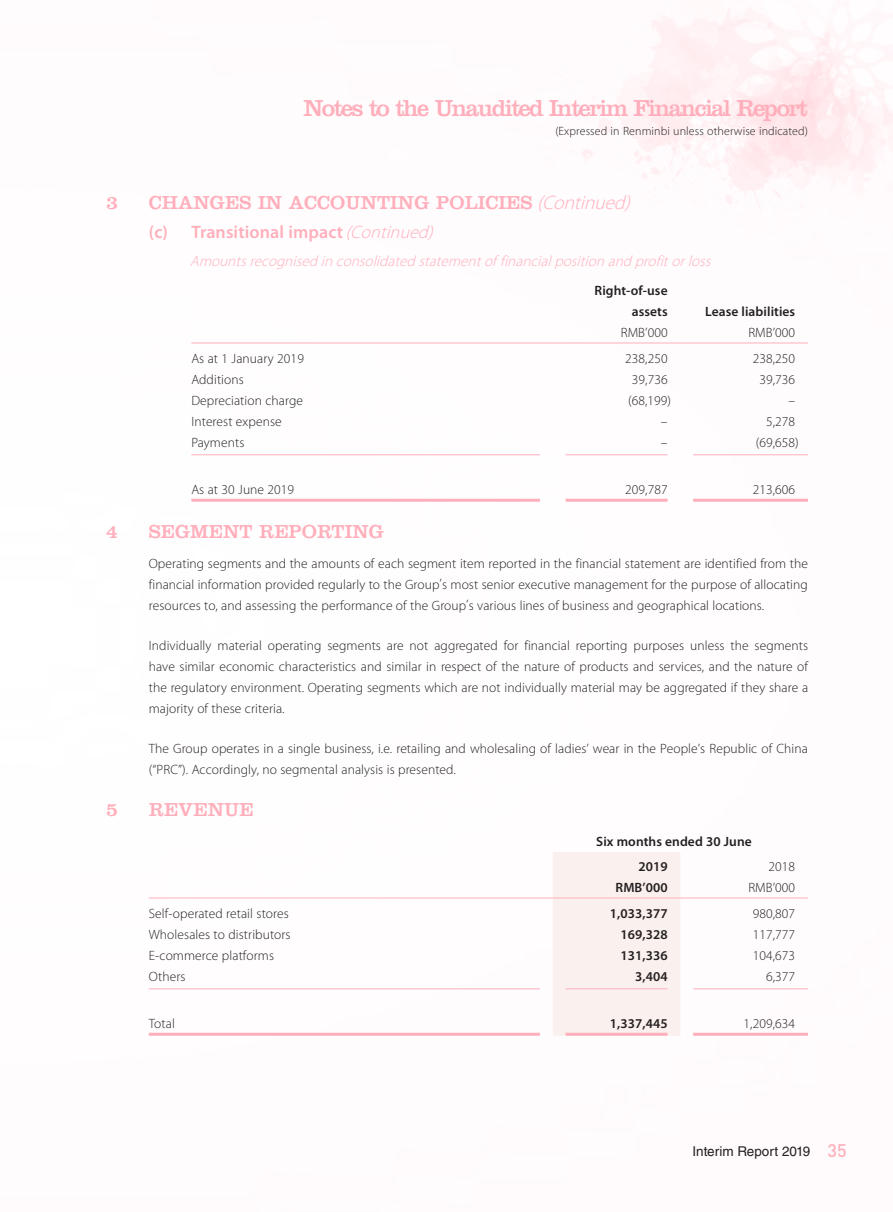
<style>
.page{position:relative;width:893px;height:1212px;background:#fff}
.page>*{position:absolute;margin:0;border:0;box-sizing:border-box;transform-origin:0 0}
.t1{font:24px "Clarendon LT Std";letter-spacing:-.07em;color:#ffafbb}
.t2{font:19.5px "Clarendon LT Std";letter-spacing:.005em;color:#ffafbb}
.t3{font:600 18px "Myriad Pro";letter-spacing:.005em;color:#ffafbb}
.t4{font:italic 300 15px "Myriad Pro";color:#ffafbb}
.t5{font:300 13.5px/21px "Myriad Pro";letter-spacing:.005em;color:#231f20;text-align:justify}
.t6{font:600 13.5px/21px "Myriad Pro";letter-spacing:.005em;color:#231f20;text-align:right}
.t7{font:13.5px "Helvetica LT Std";color:#231f20}
.t8{font:300 12px "Myriad Pro";letter-spacing:.01em;color:#231f20}
.s1{font-family:"Myriad Pro";font-weight:300;font-style:italic}
.s2{font-weight:300;font-style:italic}
.s3{font-family:"DIN";font-weight:500;font-size:18px;color:#ffafbb}
</style>
<div class="page">
<hr style="left:191px;top:343px;width:362px;height:1px;background:#ffafbb">
<hr style="left:553px;top:343px;width:127px;height:1px;background:#ffafbb">
<hr style="left:680px;top:343px;width:128px;height:1px;background:#ffafbb">
<hr style="left:191px;top:454px;width:349px;height:1px;background:#ffafbb">
<hr style="left:566px;top:454px;width:102px;height:1px;background:#ffafbb">
<hr style="left:693px;top:454px;width:115px;height:1px;background:#ffafbb">
<hr style="left:191px;top:499px;width:349px;height:3px;background:#ffafbb">
<hr style="left:566px;top:499px;width:102px;height:3px;background:#ffafbb">
<hr style="left:693px;top:499px;width:115px;height:3px;background:#ffafbb">
<div style="left:553px;top:852px;width:127px;height:184px;background:#faf0ed"></div>
<hr style="left:149px;top:897px;width:404px;height:1px;background:#ffafbb">
<hr style="left:553px;top:897px;width:127px;height:1px;background:#ffafbb">
<hr style="left:680px;top:897px;width:128px;height:1px;background:#ffafbb">
<hr style="left:149px;top:988px;width:391px;height:1px;background:#ffafbb">
<hr style="left:566px;top:988px;width:102px;height:1px;background:#ffafbb">
<hr style="left:693px;top:988px;width:115px;height:1px;background:#ffafbb">
<hr style="left:149px;top:1033px;width:391px;height:3px;background:#ffafbb">
<hr style="left:566px;top:1033px;width:102px;height:3px;background:#ffafbb">
<hr style="left:693px;top:1033px;width:115px;height:3px;background:#ffafbb">
<h1 class="t1" style="left:304px;top:94px;width:506px">Notes to the Unaudited Interim Financial Report</h1>
<p class="t8" style="left:555px;top:123px;width:254px">(Expressed in Renminbi unless otherwise indicated)</p>
<h2 class="t2" style="left:106px;top:191px;width:13px">3</h2>
<h2 class="t2" style="left:149px;top:191px;width:488px">CHANGES IN ACCOUNTING POLICIES <span class="s1">(Continued)</span></h2>
<h3 class="t3" style="left:149px;top:221px;width:291px">(c) Transitional impact <span class="s2">(Continued)</span></h3>
<p class="t4" style="left:190px;top:252px;width:527px">Amountsrecognisedinconsolidatedstatementof financialpositionandprofitorloss</p>
<p class="t6" style="left:594px;top:280px;width:75px">Right-of-use assets</p>
<p class="t6" style="left:705px;top:301px;width:92px">Lease liabilities</p>
<p class="t5" style="left:621px;top:322px;width:48px">RMB’000</p>
<p class="t5" style="left:748px;top:322px;width:48px">RMB’000</p>
<p class="t5" style="left:191px;top:348px;width:114px">As at 1 January 2019</p>
<p class="t5" style="left:625px;top:348px;width:44px">238,250</p>
<p class="t5" style="left:753px;top:348px;width:44px">238,250</p>
<p class="t5" style="left:191px;top:369px;width:54px">Additions</p>
<p class="t5" style="left:632px;top:369px;width:37px">39,736</p>
<p class="t5" style="left:759px;top:369px;width:37px">39,736</p>
<p class="t5" style="left:191px;top:390px;width:113px">Depreciation charge</p>
<p class="t5" style="left:628px;top:390px;width:45px">(68,199)</p>
<p class="t5" style="left:788px;top:390px;width:8px">–</p>
<p class="t5" style="left:191px;top:411px;width:92px">Interest expense</p>
<p class="t5" style="left:661px;top:411px;width:8px">–</p>
<p class="t5" style="left:766px;top:411px;width:31px">5,278</p>
<p class="t5" style="left:191px;top:432px;width:55px">Payments</p>
<p class="t5" style="left:661px;top:432px;width:8px">–</p>
<p class="t5" style="left:756px;top:432px;width:45px">(69,658)</p>
<p class="t5" style="left:191px;top:478px;width:104px">As at 30 June 2019</p>
<p class="t5" style="left:625px;top:478px;width:44px">209,787</p>
<p class="t5" style="left:753px;top:478px;width:44px">213,606</p>
<h2 class="t2" style="left:106px;top:520px;width:13px">4</h2>
<h2 class="t2" style="left:149px;top:520px;width:237px">SEGMENT REPORTING</h2>
<p class="t5" style="left:149px;top:553px;width:661px">Operating segments and the amounts of each segment item reported in the financial statement are identified from the financial information provided regularly to the Group’s most senior executive management for the purpose of allocating resources to, and assessing the performance of the Group’s various lines of business and geographical locations.</p>
<p class="t5" style="left:149px;top:635px;width:661px">Individually material operating segments are not aggregated for financial reporting purposes unless the segments have similar economic characteristics and similar in respect of the nature of products and services, and the nature of the regulatory environment. Operating segments which are not individually material may be aggregated if they share a majority of these criteria.</p>
<p class="t5" style="left:149px;top:738px;width:661px">The Group operates in a single business, i.e. retailing and wholesaling of ladies’ wear in the People’s Republic of China (“PRC”). Accordingly, no segmental analysis is presented.</p>
<h2 class="t2" style="left:106px;top:798px;width:13px">5</h2>
<h2 class="t2" style="left:149px;top:798px;width:106px">REVENUE</h2>
<p class="t6" style="left:638px;top:829px;width:115px;line-height:25.2px;text-align:left;text-indent:-42px">Six months ended 30 June<br>2019</p>
<p class="t5" style="left:768px;top:856px;width:28px">2018</p>
<p class="t6" style="left:616px;top:877px;width:53px">RMB’000</p>
<p class="t5" style="left:748px;top:877px;width:48px">RMB’000</p>
<p class="t5" style="left:149px;top:903px;width:141px">Self-operated retail stores</p>
<p class="t6" style="left:610px;top:903px;width:59px">1,033,377</p>
<p class="t5" style="left:753px;top:903px;width:44px">980,807</p>
<p class="t5" style="left:149px;top:924px;width:143px">Wholesales to distributors</p>
<p class="t6" style="left:620px;top:924px;width:49px">169,328</p>
<p class="t5" style="left:753px;top:924px;width:44px">117,777</p>
<p class="t5" style="left:149px;top:945px;width:127px">E-commerce platforms</p>
<p class="t6" style="left:620px;top:945px;width:49px">131,336</p>
<p class="t5" style="left:753px;top:945px;width:44px">104,673</p>
<p class="t5" style="left:149px;top:966px;width:38px">Others</p>
<p class="t6" style="left:635px;top:966px;width:34px">3,404</p>
<p class="t5" style="left:766px;top:966px;width:31px">6,377</p>
<p class="t5" style="left:149px;top:1012px;width:28px">Total</p>
<p class="t6" style="left:610px;top:1012px;width:59px">1,337,445</p>
<p class="t5" style="left:744px;top:1012px;width:53px">1,209,634</p>
<p class="t7" style="left:692px;top:1144px;width:156px">Interim Report 2019 <span class="s3">35</span></p>
</div>
